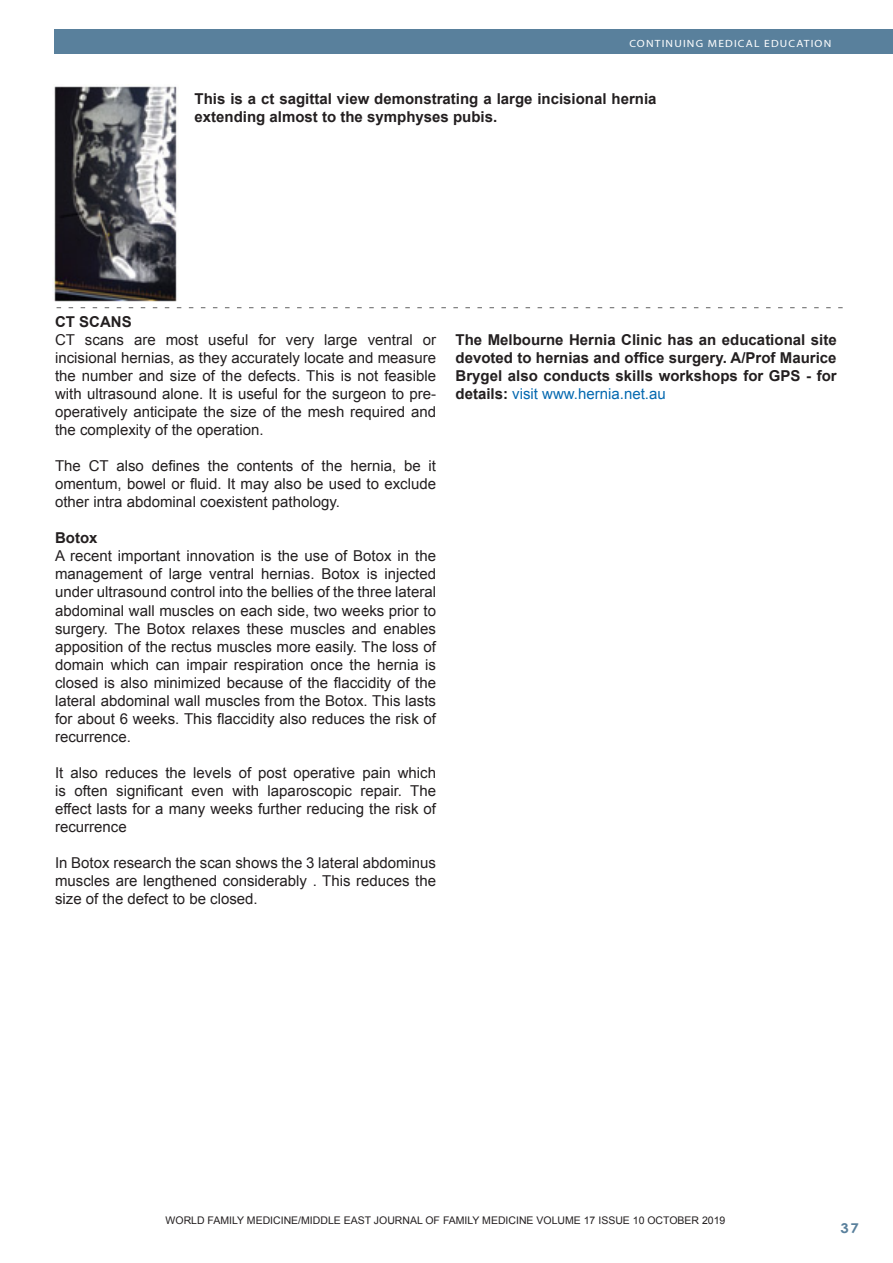
<style>
.page{position:relative;width:893px;height:1263px;background:#fff}
.page>*{position:absolute;margin:0;border:0;box-sizing:border-box;transform-origin:0 0}
.Footnote_Text{font:15px/18px "Arial";color:#231f20;text-align:justify}
.Footnote_Text-2{font:700 15px/18px "Arial";color:#231f20;text-align:justify}
.t1{font:700 13.5px "Century Gothic";color:#59809c;scale:1.1 1}
.Footnote_Text-3{font:10.5px "Arial";color:#231f20}
.t2{font:10.5px "Myriad";letter-spacing:.1em;color:#fff;scale:1.1 1}
.s1{font-weight:400;color:#0569b0}
</style>
<div class="page">
<div style="left:54px;top:30px;width:839px;height:24px;background:#59809c"></div>
<img style="left:54px;top:86px;width:123px;height:216px">
<svg style="left:57px;top:307px;width:786px;height:1px"></svg>
<p class="t2" style="left:629px;top:38px;width:185px">CONTINUING MEDICAL EDUCATION</p>
<p class="Footnote_Text-2" style="left:195px;top:90px;width:463px">This is a ct sagittal view demonstrating a large incisional hernia extending almost to the symphyses pubis.</p>
<p class="Footnote_Text-2" style="left:55px;top:314px;width:78px">CT SCANS</p>
<p class="Footnote_Text" style="left:55px;top:331px;width:382px">CT scans are most useful for very large ventral or incisional hernias, as they accurately locate and measure the number and size of the defects. This is not feasible with ultrasound alone. It is useful for the surgeon to pre&shy;operatively anticipate the size of the mesh required and the complexity of the operation.</p>
<p class="Footnote_Text" style="left:55px;top:457px;width:382px">The CT also defines the contents of the hernia, be it omentum, bowel or fluid. It may also be used to exclude other intra abdominal coexistent pathology.</p>
<p class="Footnote_Text-2" style="left:55px;top:530px;width:44px">Botox</p>
<p class="Footnote_Text" style="left:55px;top:547px;width:383px">A recent important innovation is the use of Botox in the management of large ventral hernias. Botox is injected under ultrasound control into the bellies of the three lateral abdominal wall muscles on each side, two weeks prior to surgery. The Botox relaxes these muscles and enables apposition of the rectus muscles more easily. The loss of domain which can impair respiration once the hernia is closed is also minimized because of the flaccidity of the lateral abdominal wall muscles from the Botox. This lasts for about 6 weeks. This flaccidity also reduces the risk of recurrence.</p>
<p class="Footnote_Text" style="left:55px;top:763px;width:383px">It also reduces the levels of post operative pain which is often significant even with laparoscopic repair. The effect lasts for a many weeks further reducing the risk of recurrence</p>
<p class="Footnote_Text" style="left:55px;top:853px;width:382px">In Botox research the scan shows the 3 lateral abdominus muscles are lengthened considerably . This reduces the size of the defect to be closed.</p>
<p class="Footnote_Text-2" style="left:456px;top:332px;width:383px">The Melbourne Hernia Clinic has an educational site devoted to hernias and office surgery. A/Prof Maurice Brygel also conducts skills workshops for GPS - for details: <span class="s1">visit www.hernia.net.au</span></p>
<p class="Footnote_Text-3" style="left:162px;top:1214px;width:569px">WORLD FAMILY MEDICINE/MIDDLE EAST JOURNAL OF FAMILY MEDICINE VOLUME 15 ISSUE10, DECEMBER 2017</p>
<p class="Footnote_Text-3" style="left:166px;top:1214px;width:561px">WORLD FAMILY MEDICINE/MIDDLE EAST JOURNAL OF FAMILY MEDICINE VOLUME 17 ISSUE 10 OCTOBER 2019</p>
<p class="t1" style="left:840px;top:1218px;width:18px">37</p>
</div>
